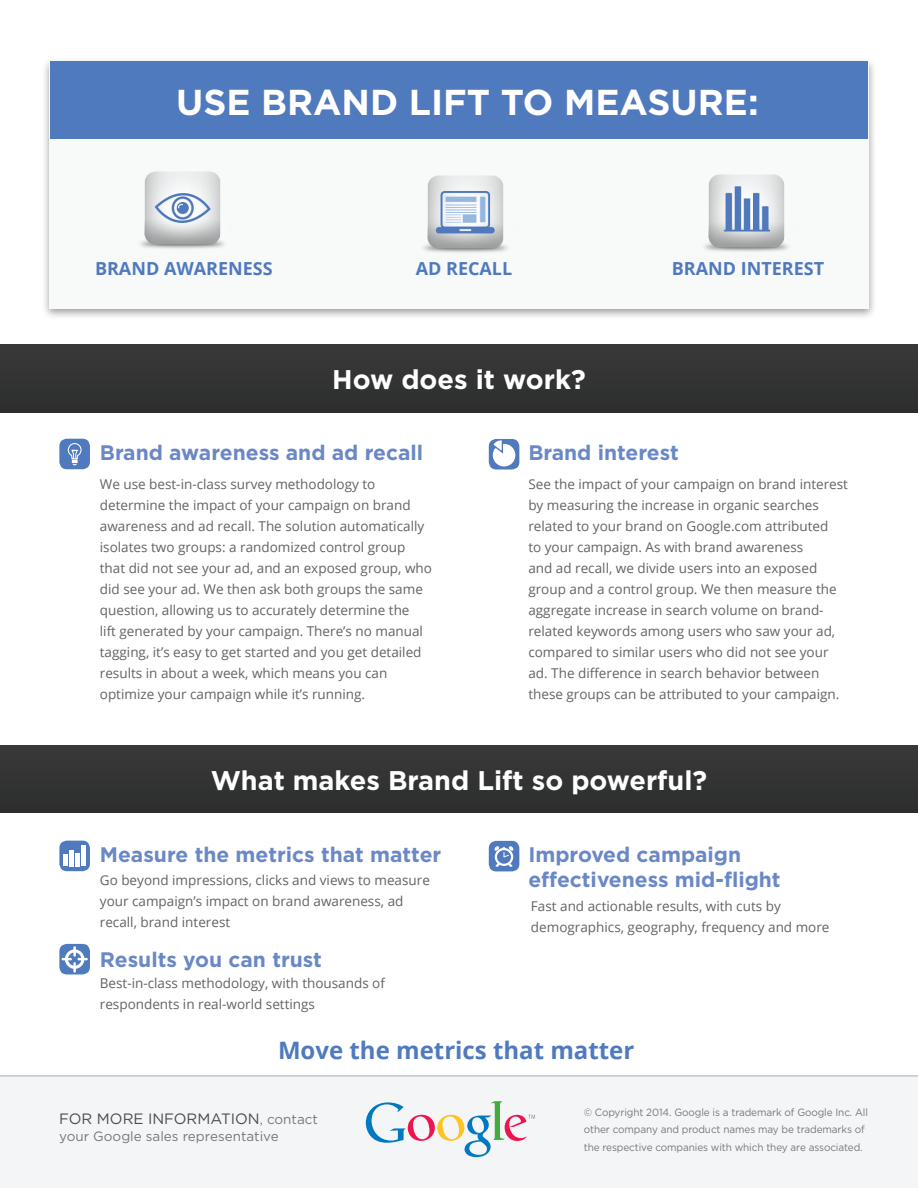
<style>
.page{position:relative;width:918px;height:1188px;background:#fff}
.page>*{position:absolute;margin:0;border:0;box-sizing:border-box;transform-origin:0 0}
.t1{font:700 36px "Gotham";color:#fff}
.t2{font:700 27px "Gotham";color:#fff}
.t3{font:700 24px "Open Sans";color:#507abe}
.t4{font:700 21px/25.2px "Gotham";color:#6a88c5}
.t5{font:700 18px "Open Sans";color:#507abe}
.t6{font:15px "Gotham";color:#4b4c4d}
.t7{font:13.5px/21px "Open Sans";color:#636366}
.t8{font:13.5px "Gotham";color:#76787b}
.t9{font:10.5px/17.4px "Gotham";letter-spacing:-.01em;color:#76787b;scale:.95 1}
.s1{font-size:13.5px;color:#76787b}
</style>
<div class="page">
<div style="left:0;top:1076px;width:918px;height:112px;background:#f4f5f6"></div>
<svg style="left:366px;top:1101px;width:169px;height:56px"></svg>
<div style="left:0;top:345px;width:918px;height:67px;background:#333433"></div>
<div style="left:41px;top:57px;width:836px;height:264px;background:#231f20;opacity:.75"></div>
<div style="left:49px;top:62px;width:820px;height:247px;background:#f4f5f6"></div>
<div style="left:0;top:745px;width:918px;height:68px;background:#323333"></div>
<img style="left:705px;top:174px;width:83px;height:77px">
<div style="left:50px;top:62px;width:818px;height:77px;background:#507abe"></div>
<div style="left:59px;top:439px;width:31px;height:30px;background:#507abe;border-radius:8px"></div>
<svg style="left:67px;top:443px;width:15px;height:23px"></svg>
<div style="left:59px;top:944px;width:31px;height:30px;background:#507abe;border-radius:8px"></div>
<svg style="left:62px;top:946px;width:26px;height:27px"></svg>
<div style="left:489px;top:439px;width:30px;height:31px;background:#507abe;border-radius:8px"></div>
<svg style="left:492px;top:440px;width:24px;height:27px"></svg>
<img style="left:141px;top:171px;width:83px;height:77px">
<div style="left:489px;top:841px;width:30px;height:30px;background:#507abe;border-radius:8px"></div>
<div style="left:59px;top:841px;width:31px;height:30px;background:#507abe;border-radius:8px"></div>
<hr style="left:64px;top:854px;width:4px;height:12px;background:#fff">
<hr style="left:70px;top:850px;width:4px;height:16px;background:#fff">
<div style="left:75px;top:853px;width:5px;height:13px;background:#fff"></div>
<div style="left:81px;top:845px;width:5px;height:21px;background:#fff"></div>
<svg style="left:494px;top:846px;width:20px;height:21px"></svg>
<img style="left:424px;top:175px;width:83px;height:77px">
<p class="t1" style="left:176px;top:82px;width:584px">USE BRAND LIFT TO MEASURE:</p>
<p class="t5" style="left:95px;top:256px;width:179px">BRAND AWARENESS</p>
<p class="t5" style="left:416px;top:256px;width:98px">AD RECALL</p>
<p class="t2" style="left:332px;top:364px;width:255px">How does it work?</p>
<p class="t5" style="left:672px;top:256px;width:154px">BRAND INTEREST</p>
<p class="t4" style="left:100px;top:440px;width:325px">Brand awareness and ad recall</p>
<p class="t4" style="left:528px;top:440px;width:152px">Brand interest</p>
<p class="t7" style="left:100px;top:473px;width:334px">We use best-in-class survey methodology to determine the impact of your campaign on brand awareness and ad recall. The solution automatically isolates two groups: a randomized control group that did not see your ad, and an exposed group, who did see your ad. We then ask both groups the same question, allowing us to accurately determine the<br>lift generated by your campaign. There’s no manual tagging, it’s easy to get started and you get detailed results in about a week, which means you can optimize your campaign while it’s running.</p>
<p class="t7" style="left:528px;top:473px;width:321px">See the impact of your campaign on brand interest by measuring the increase in organic searches related to your brand on Google.com attributed<br>to your campaign. As with brand awareness<br>and ad recall, we divide users into an exposed group and a control group. We then measure the aggregate increase in search volume on brand&shy;related keywords among users who saw your ad, compared to similar users who did not see your ad. The difference in search behavior between these groups can be attributed to your campaign.</p>
<p class="t2" style="left:211px;top:764px;width:498px">What makes Brand Lift so powerful?</p>
<p class="t4" style="left:100px;top:842px;width:343px">Measure the metrics that matter</p>
<p class="t7" style="left:100px;top:869px;width:332px">Go beyond impressions, clicks and views to measure your campaign’s impact on brand awareness, ad recall, brand interest</p>
<p class="t4" style="left:100px;top:946px;width:224px">Results you can trust</p>
<p class="t7" style="left:100px;top:972px;width:287px">Best-in-class methodology, with thousands of respondents in real-world settings</p>
<p class="t4" style="left:528px;top:842px;width:254px">Improved campaign effectiveness mid-flight</p>
<p class="t7" style="left:531px;top:895px;width:300px">Fast and actionable results, with cuts by demographics, geography, frequency and more</p>
<p class="t3" style="left:278px;top:1033px;width:358px">Move the metrics that matter</p>
<p class="t6" style="left:59px;top:1110px;width:260px">FOR MORE INFORMATION<span class="s1">, contact</span></p>
<p class="t8" style="left:59px;top:1129px;width:221px">your Google sales representative</p>
<p class="t9" style="left:584px;top:1103px;width:301px">© Copyright 2014. Google is a trademark of Google Inc. All other company and product names may be trademarks of the respective companies with which they are associated.</p>
</div>
